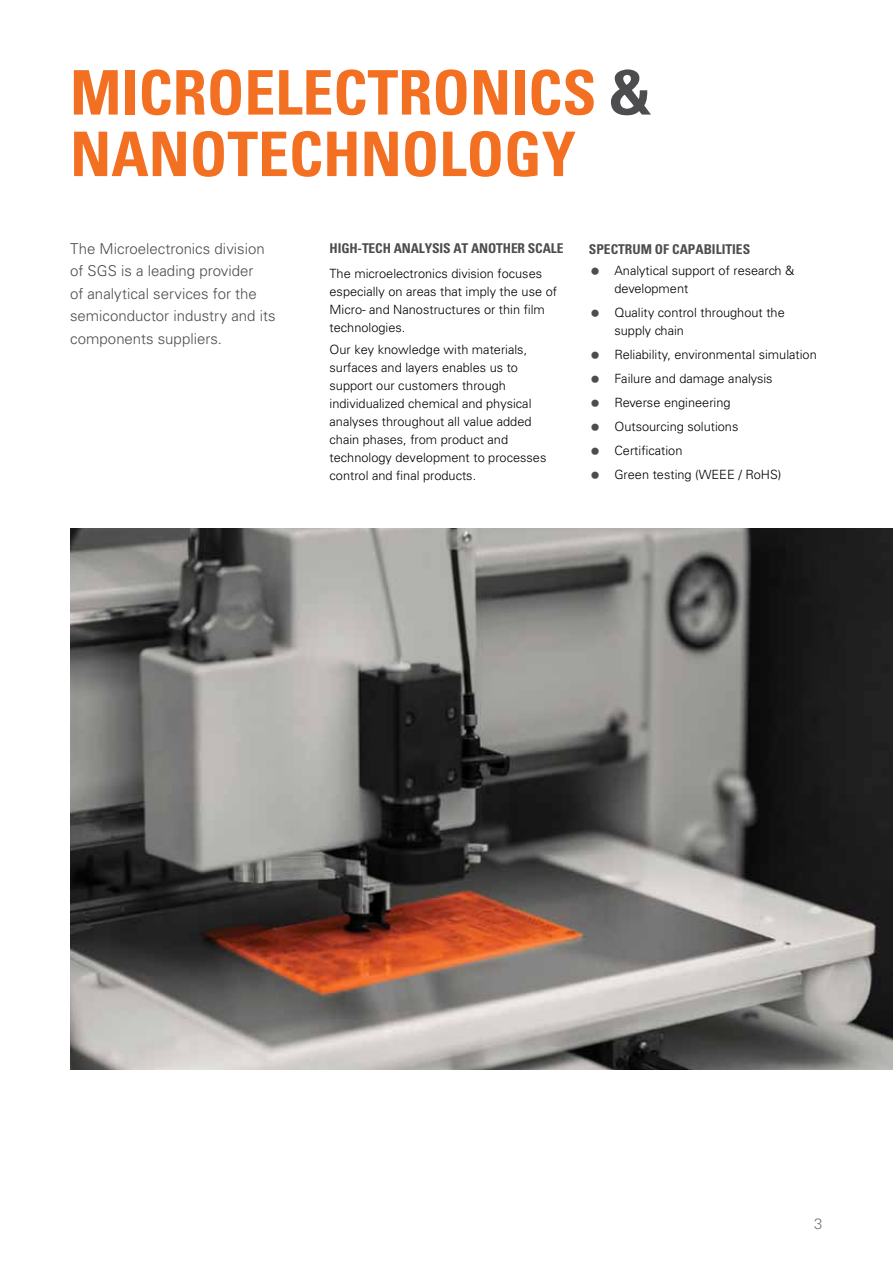
<style>
.page{position:relative;width:893px;height:1263px;background:#fff}
.page>*{position:absolute;margin:0;border:0;box-sizing:border-box;transform-origin:0 0}
.t1{font:700 condensed 61.5px/61.5px "Univers LT Std";color:#f36f21}
.t2{font:300 15px/22.5px "Univers LT Std";color:#4d4d4f}
.t3{font:300 15px "Univers LT Std";color:#77787b}
.t4{font:700 condensed 13.5px "Univers LT Std";letter-spacing:-.01em;color:#4d4d4f}
.t5{font:300 12.75px/18px "Univers LT Std";color:#000}
.s1{color:#4d4d4f}
</style>
<div class="page">
<img style="left:70px;top:528px;width:823px;height:541px">
<h1 class="t1" style="left:70px;top:62px;width:582px">MICROELECTRONICS <span class="s1">&amp;<br></span>NANOTECHNOLOGY</h1>
<p class="t2" style="left:70px;top:237px;width:207px">The Microelectronics division of SGS is a leading provider<br>of analytical services for the semiconductor industry and its components suppliers.</p>
<p class="t4" style="left:330px;top:240px;width:8px">HIGH</p>
<p class="t4" style="left:358px;top:240px;width:13px">-TECH</p>
<p class="t4" style="left:394px;top:240px;width:33px">ANALYSIS</p>
<p class="t4" style="left:453px;top:240px;width:35px">AT ANOTHER</p>
<p class="t4" style="left:528px;top:240px;width:30px">SCALE</p>
<p class="t5" style="left:330px;top:264px;width:229px">The microelectronics division focuses especially on areas that imply the use of Micro- and Nanostructures or thin film technologies.</p>
<p class="t5" style="left:330px;top:341px;width:218px">Our key knowledge with materials, surfaces and layers enables us to support our customers through individualized chemical and physical analyses throughout all value added chain phases, from product and technology development to processes control and final products.</p>
<p class="t4" style="left:589px;top:241px;width:9px">SPECTRUM</p>
<p class="t4" style="left:655px;top:241px;width:64px">OF CAPABILITIES</p>
<p class="t5" style="left:614px;top:262px;width:182px">Analytical support of research &amp; development</p>
<p class="t5" style="left:614px;top:304px;width:172px">Quality control throughout the supply chain</p>
<p class="t5" style="left:614px;top:343px;width:204px;line-height:24px">Reliability, environmental simulation<br>Failure and damage analysis<br>Reverse engineering<br>Outsourcing solutions<br>Certification<br>Green testing (WEEE / RoHS)</p>
<p class="t3" style="left:814px;top:1215px;width:10px">3</p>
</div>
